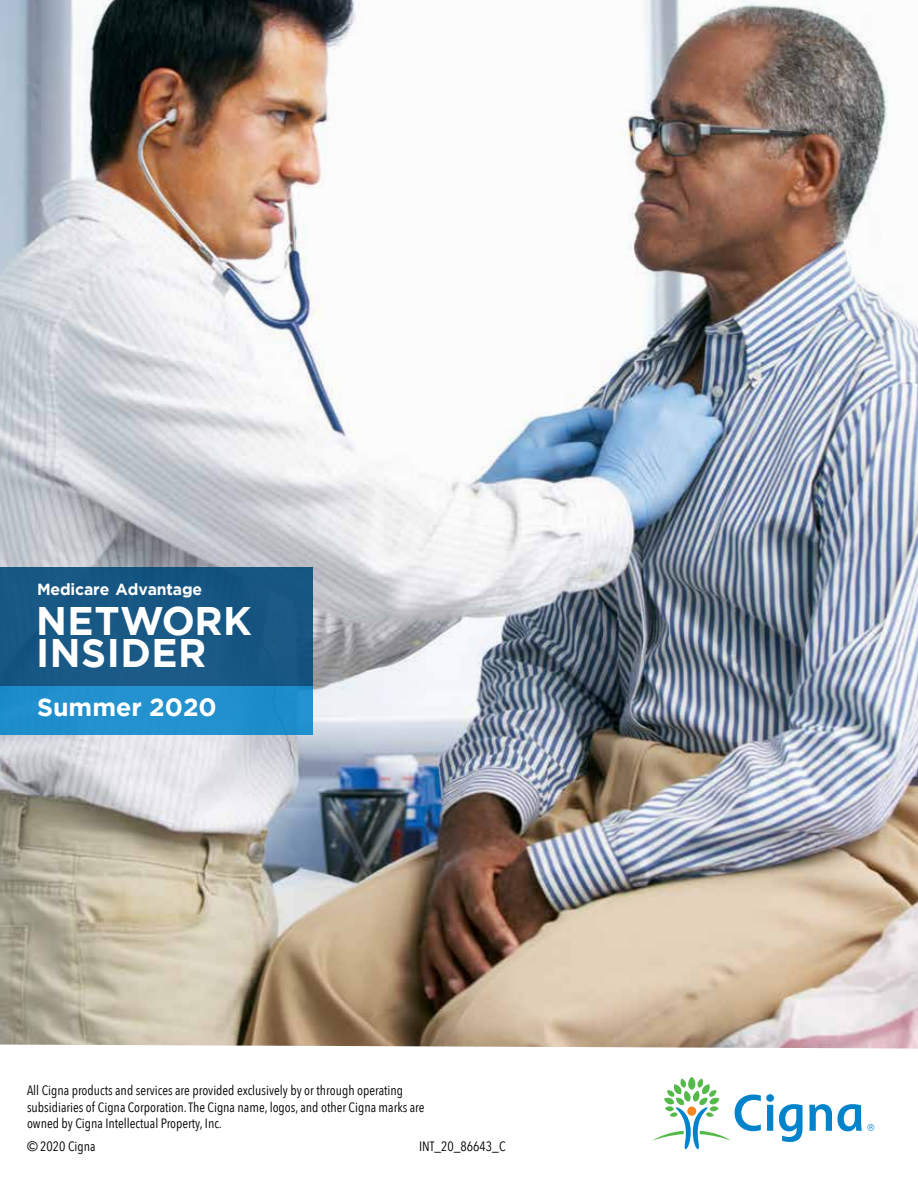
<style>
.page{position:relative;width:918px;height:1188px;background:#fff}
.page>*{position:absolute;margin:0;border:0;box-sizing:border-box;transform-origin:0 0}
.t1{font:700 39.9px/32.2px "Gotham";letter-spacing:.015em;color:#fff}
.t2{font:700 24.9px "Gotham";color:#fff}
.t3{font:700 16.05px "Gotham";letter-spacing:-.01em;color:#fff}
.t4{font:13.5px/16.5px "Avenir Next Condensed";color:#000}
.s1{font-family:"Avenir Next"}
</style>
<div class="page">
<img style="left:0;top:0;width:918px;height:1049px">
<div style="left:0;top:567px;width:313px;height:119px;background:#185884"></div>
<div style="left:0;top:686px;width:313px;height:49px;background:#2191ce"></div>
<svg style="left:653px;top:1077px;width:221px;height:72px"></svg>
<p class="t3" style="left:37px;top:580px;width:167px">Medicare Advantage</p>
<h1 class="t1" style="left:36px;top:603px;width:217px">NETWORK<br>INSIDER</h1>
<h2 class="t2" style="left:37px;top:693px;width:181px">Summer 2020</h2>
<p class="t4" style="left:27px;top:1082px;width:399px">All Cigna products and services are provided exclusively by or through operating subsidiaries of Cigna Corporation. The Cigna name, logos, and other Cigna marks are owned by Cigna Intellectual Property, Inc.</p>
<p class="t4" style="left:27px;top:1138px;width:70px"><span class="s1">©</span> 2020 Cigna</p>
<p class="t4" style="left:419px;top:1138px;width:88px">INT_20_86643_C</p>
</div>
